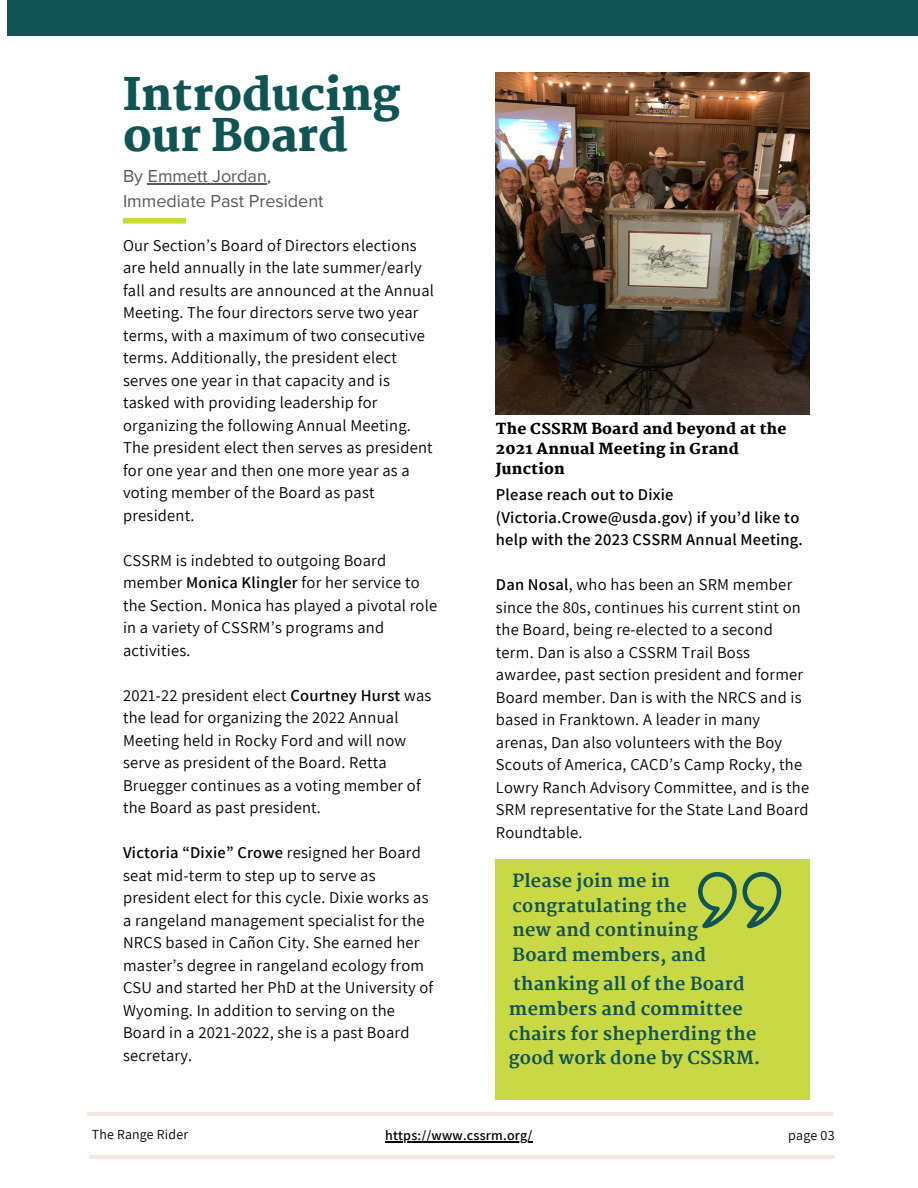
<style>
.page{position:relative;width:918px;height:1188px;background:#fff}
.page>*{position:absolute;margin:0;border:0;box-sizing:border-box;transform-origin:0 0}
.t1{font:800 44.1px/40.5px "Martel";color:#105456}
.t2{font:18px/24.8px "Proxima Nova";color:#59595b}
.t3{font:800 17.85px/24.8px "Martel";letter-spacing:.015em;color:#105456}
.t4{font:16.5px/22.5px "Assistant";letter-spacing:.015em;color:#000}
.t5{font:600 16.5px/22.5px "Assistant";letter-spacing:.015em;color:#000}
.t6{font:800 15px/20.2px "Martel";letter-spacing:.015em;color:#000}
.t7{font:600 13.95px "Assistant";letter-spacing:.015em;color:#000}
.t8{font:13.95px "Assistant";letter-spacing:.015em;color:#000}
.t9{font:13.8px "Assistant";letter-spacing:.015em;color:#000}
.s1{font-weight:600}
</style>
<div class="page">
<div style="left:7px;top:0;width:911px;height:36px;background:#105456"></div>
<div style="left:123px;top:218px;width:63px;height:6px;background:#c9d845"></div>
<hr style="left:87px;top:1112px;width:746px;height:4px;background:#f7e6e0">
<hr style="left:89px;top:1155px;width:746px;height:4px;background:#f7e6e0">
<img style="left:495px;top:73px;width:314px;height:342px">
<hr style="left:148px;top:183px;width:119px;height:1px;background:#59595b">
<div style="left:495px;top:859px;width:315px;height:241px;background:#c9d845"></div>
<svg style="left:698px;top:872px;width:39px;height:56px"></svg>
<svg style="left:743px;top:872px;width:38px;height:56px"></svg>
<hr style="left:385px;top:1141px;width:148px;height:2px;background:#000">
<h1 class="t1" style="left:123px;top:75px;width:279px">Introducing our Board</h1>
<p class="t2" style="left:123px;top:164px;width:202px">By Emmett Jordan,<br>Immediate Past President</p>
<p class="t4" style="left:123px;top:234px;width:313px">Our Section’s Board of Directors elections are held annually in the late summer/early fall and results are announced at the Annual Meeting. The four directors serve two year terms, with a maximum of two consecutive terms. Additionally, the president elect serves one year in that capacity and is tasked with providing leadership for organizing the following Annual Meeting.<br>The president elect then serves as president for one year and then one more year as a voting member of the Board as past president.</p>
<p class="t4" style="left:123px;top:549px;width:316px">CSSRM is indebted to outgoing Board member <span class="s1">Monica Klingler</span> for her service to the Section. Monica has played a pivotal role in a variety of CSSRM’s programs and activities.</p>
<p class="t4" style="left:123px;top:684px;width:310px">2021-22 president elect <span class="s1">Courtney Hurst</span> was the lead for organizing the 2022 Annual Meeting held in Rocky Ford and will now serve as president of the Board. Retta Bruegger continues as a voting member of the Board as past president.</p>
<p class="t4" style="left:123px;top:841px;width:312px"><span class="s1">Victoria “Dixie” Crowe</span> resigned her Board seat mid-term to step up to serve as president elect for this cycle. Dixie works as a rangeland management specialist for the NRCS based in Cañon City. She earned her master’s degree in rangeland ecology from CSU and started her PhD at the University of Wyoming. In addition to serving on the Board in a 2021-2022, she is a past Board secretary.</p>
<p class="t6" style="left:496px;top:418px;width:292px">The CSSRM Board and beyond at the<br>2021 Annual Meeting in Grand<br>Junction</p>
<p class="t5" style="left:496px;top:483px;width:309px">Please reach out to Dixie (Victoria.Crowe@usda.gov) if you’d like to help with the 2023 CSSRM Annual Meeting.</p>
<p class="t4" style="left:496px;top:573px;width:315px"><span class="s1">Dan Nosal</span>, who has been an SRM member since the 80s, continues his current stint on the Board, being re-elected to a second term. Dan is also a CSSRM Trail Boss awardee, past section president and former Board member. Dan is with the NRCS and is based in Franktown. A leader in many arenas, Dan also volunteers with the Boy Scouts of America, CACD’s Camp Rocky, the Lowry Ranch Advisory Committee, and is the SRM representative for the State Land Board Roundtable.</p>
<p class="t3" style="left:513px;top:868px;width:195px">Please join me in congratulating the new and continuing<br>Board members, and</p>
<p class="t3" style="left:509px;top:972px;width:253px">thanking all of the Board members and committee chairs for shepherding the good work done by CSSRM.</p>
<p class="t9" style="left:92px;top:1125px;width:98px">The Range Rider</p>
<p class="t8" style="left:788px;top:1126px;width:48px">page 03</p>
<p class="t7" style="left:385px;top:1126px;width:149px">https://www.cssrm.org/</p>
</div>
